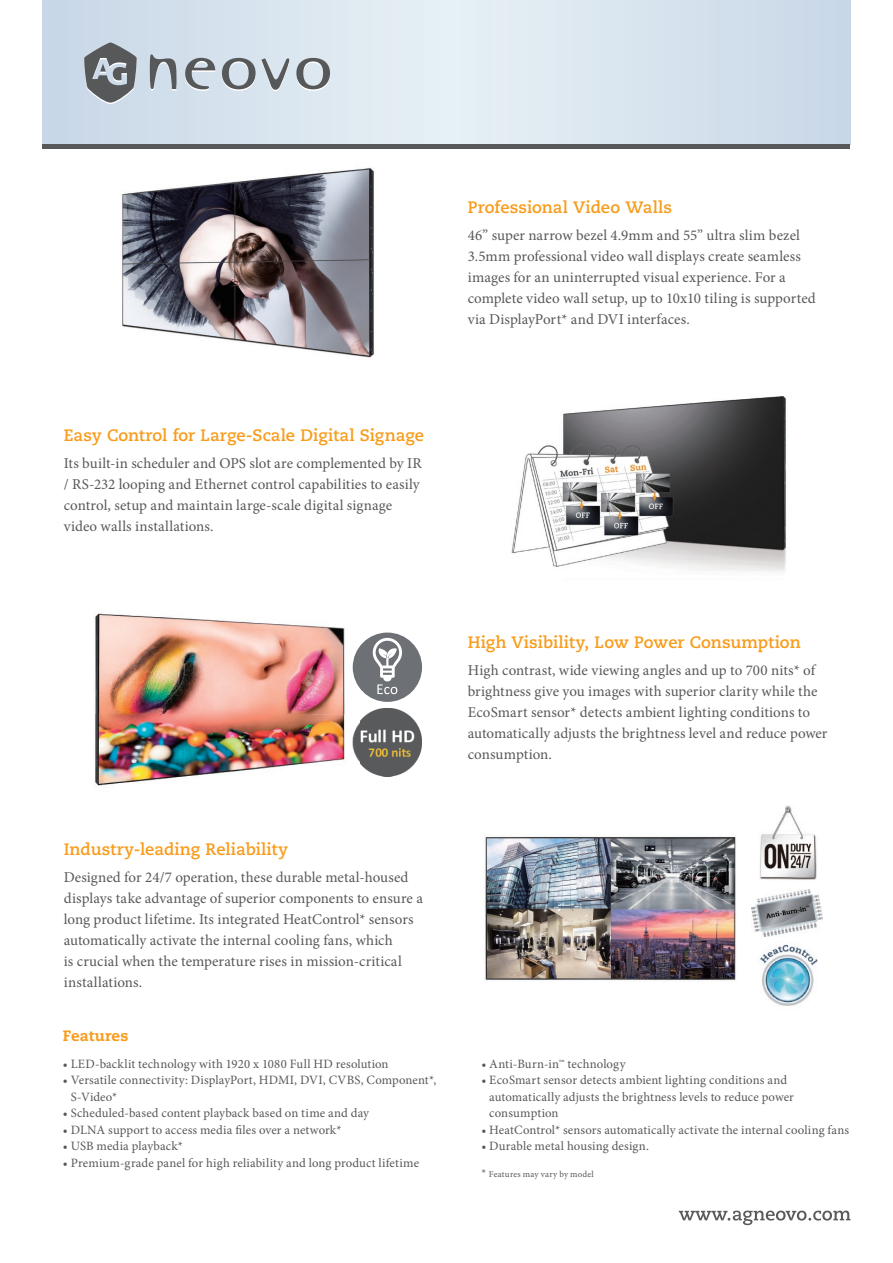
<style>
.page{position:relative;width:893px;height:1263px;background:#fff}
.page>*{position:absolute;margin:0;border:0;box-sizing:border-box;transform-origin:0 0}
.t1{font:700 16.5px "Caecilia LT Std";letter-spacing:.005em;color:#f89c1c}
.t2{font:15px/21px "Minion Pro";letter-spacing:.005em;color:#57585a}
.t3{font:800 15px "Caecilia LT Std";letter-spacing:.015em;color:#f89c1c}
.t4{font:12.75px/16.5px "Minion Pro";letter-spacing:.01em;color:#57585a}
.t5{font:9px "Minion Pro";letter-spacing:.02em;color:#57585a}
.s1{font-size:12px}
</style>
<div class="page">
<svg style="left:43px;top:0;width:807px;height:145px;background:#d7e2ed"></svg>
<hr style="left:43px;top:145px;width:807px;height:4px;background:#57585a">
<svg style="left:679px;top:1210px;width:171px;height:15px"></svg>
<svg style="left:83px;top:43px;width:247px;height:61px;background:#b5bec6"></svg>
<img style="left:122px;top:168px;width:252px;height:190px">
<img style="left:511px;top:396px;width:275px;height:176px">
<img style="left:95px;top:613px;width:265px;height:173px">
<img style="left:353px;top:708px;width:69px;height:68px">
<img style="left:485px;top:836px;width:251px;height:145px">
<div style="left:353px;top:632px;width:69px;height:70px;background:#6d7074;border-radius:50%"></div>
<svg style="left:373px;top:638px;width:29px;height:56px"></svg>
<img style="left:760px;top:805px;width:57px;height:75px">
<img style="left:751px;top:889px;width:72px;height:47px">
<img style="left:758px;top:944px;width:60px;height:62px">
<p class="t1" style="left:64px;top:425px;width:362px">Easy Control for Large-Scale Digital Signage</p>
<p class="t2" style="left:64px;top:453px;width:360px">Its built-in scheduler and OPS slot are complemented by IR / RS-232 looping and Ethernet control capabilities to easily control, setup and maintain large-scale digital signage video walls installations.</p>
<p class="t1" style="left:468px;top:198px;width:206px">Professional Video Walls</p>
<p class="t2" style="left:468px;top:225px;width:350px">46” super narrow bezel 4.9mm and 55” ultra slim bezel 3.5mm professional video wall displays create seamless images for an uninterrupted visual experience. For a complete video wall setup, up to 10x10 tiling is supported via DisplayPort* and DVI interfaces.</p>
<p class="t1" style="left:64px;top:839px;width:226px">Industry-leading Reliability</p>
<p class="t2" style="left:64px;top:867px;width:361px">Designed for 24/7 operation, these durable metal-housed displays take advantage of superior components to ensure a long product lifetime. Its integrated HeatControl* sensors automatically activate the internal cooling fans, which<br>is crucial when the temperature rises in mission-critical installations.</p>
<p class="t3" style="left:63px;top:1026px;width:67px">Features</p>
<p class="t4" style="left:63px;top:1055px;width:327px">• LED-backlit technology with 1920 x 1080 Full HD resolution</p>
<p class="t4" style="left:71px;top:1072px;width:367px;text-indent:-8px">• Versatile connectivity: DisplayPort, HDMI, DVI, CVBS, Component*,<br>S-Video*</p>
<p class="t4" style="left:63px;top:1105px;width:308px">• Scheduled-based content playback based on time and day</p>
<p class="t4" style="left:63px;top:1121px;width:280px">• DLNA support to access media les over a network*</p>
<p class="t4" style="left:63px;top:1138px;width:122px">• USB media playback*</p>
<p class="t4" style="left:63px;top:1154px;width:358px">• Premium-grade panel for high reliability and long product lifetime</p>
<p class="t1" style="left:468px;top:632px;width:334px">High Visibility, Low Power Consumption</p>
<p class="t2" style="left:468px;top:660px;width:361px">High contrast, wide viewing angles and up to 700 nits* of brightness give you images with superior clarity while the EcoSmart sensor* detects ambient lighting conditions to automatically adjusts the brightness level and reduce power consumption.</p>
<p class="t4" style="left:481px;top:1055px;width:146px">• Anti-Burn-in™ technology</p>
<p class="t4" style="left:489px;top:1072px;width:306px;text-indent:-8px">• EcoSmart sensor detects ambient lighting conditions and automatically adjusts the brightness levels to reduce power consumption</p>
<p class="t4" style="left:481px;top:1121px;width:369px">• HeatControl* sensors automatically activate the internal cooling fans</p>
<p class="t4" style="left:481px;top:1138px;width:169px">• Durable metal housing design.</p>
<p class="t5" style="left:481px;top:1168px;width:114px"><span class="s1">*</span> Features may vary by model</p>
</div>
